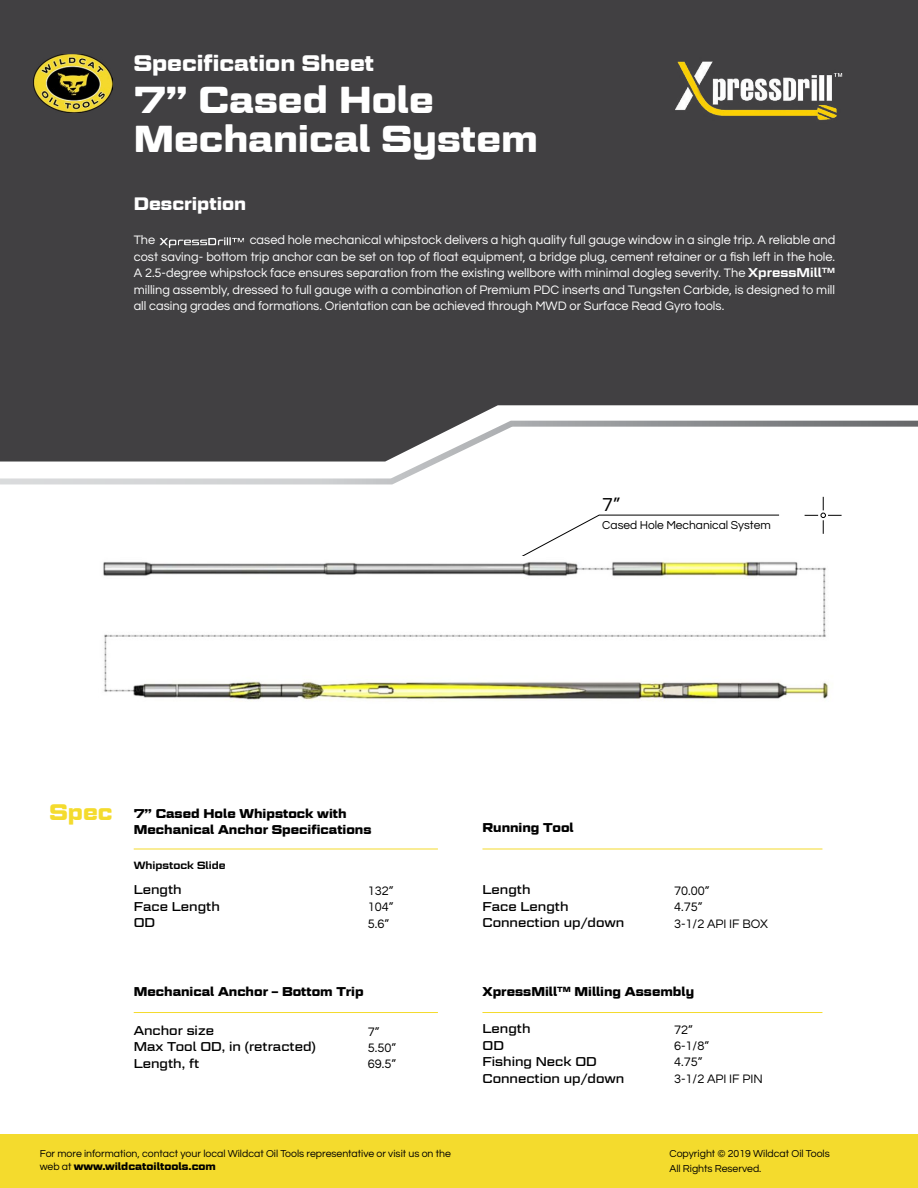
<style>
.page{position:relative;width:918px;height:1188px;background:#fff}
.page>*{position:absolute;margin:0;border:0;box-sizing:border-box;transform-origin:0 0}
.t1{font:700 37.5px/39px "Geom Graphic";color:#fff}
.t2{font:700 22.5px "Geom Graphic";color:#fff}
.t3{font:700 22.5px "Geom Graphic";color:#f4db2d}
.t4{font:19.5px "Questrial";color:#000}
.t5{font:700 18px "Geom Graphic";color:#fff}
.t6{font:12.75px/16.5px "Questrial";color:#fff;text-align:justify}
.t7{font:12.75px/16.5px "Geom Graphic";color:#000}
.t8{font:700 12.75px/15.3px "Geom Graphic";color:#000}
.t9{font:12.75px/16.2px "Questrial";color:#000}
.t10{font:12px "Questrial";color:#000}
.t11{font:10.5px/15px "Questrial";color:#000}
.t12{font:700 10.5px "Geom Graphic";color:#000}
.t13{font:600 10.5px "Geom Graphic";color:#000}
.s1{font-family:"Geom Graphic";font-weight:600}
.s2{font-family:"Questrial";font-weight:400}
</style>
<div class="page">
<div style="left:0;top:0;width:918px;height:418px;background:#414042"></div>
<div style="left:0;top:1134px;width:918px;height:54px;background:#f4db2d"></div>
<svg style="left:0;top:418px;width:918px;height:67px"></svg>
<img style="left:158px;top:234px;width:87px;height:14px">
<svg style="left:522px;top:515px;width:258px;height:41px"></svg>
<svg style="left:805px;top:497px;width:37px;height:37px"></svg>
<img style="left:33px;top:54px;width:79px;height:59px">
<img style="left:656px;top:54px;width:205px;height:73px">
<img style="left:103px;top:561px;width:726px;height:140px">
<hr style="left:134px;top:849px;width:304px;height:1px;background:#f4db2d">
<hr style="left:134px;top:1012px;width:304px;height:1px;background:#f4db2d">
<hr style="left:482px;top:849px;width:340px;height:1px;background:#f4db2d">
<hr style="left:482px;top:1012px;width:340px;height:1px;background:#f4db2d">
<h2 class="t2" style="left:134px;top:50px;width:242px">Specification Sheet</h2>
<h1 class="t1" style="left:134px;top:80px;width:406px">7” Cased Hole<br>Mechanical System</h1>
<h3 class="t5" style="left:134px;top:193px;width:114px">Description</h3>
<p class="t6" style="left:134px;top:232px;width:703px;text-indent:116px">cased hole mechanical whipstock delivers a high quality full gauge window in a single trip. A reliable and cost saving- bottom trip anchor can be set on top of float equipment, a bridge plug, cement retainer or a fish left in the hole.<br>A 2.5-degree whipstock face ensures separation from the existing wellbore with minimal dogleg severity. The <span class="s1">XpressMill</span><sup>TM </sup>milling assembly, dressed to full gauge with a combination of Premium PDC inserts and Tungsten Carbide, is designed to mill all casing grades and formations. Orientation can be achieved through MWD or Surface Read Gyro tools.</p>
<p class="t6" style="left:134px;top:232px;width:23px">The</p>
<h3 class="t4" style="left:602px;top:495px;width:19px">7”</h3>
<p class="t10" style="left:602px;top:519px;width:170px">Cased Hole Mechanical System</p>
<h2 class="t3" style="left:50px;top:798px;width:65px">Spec</h2>
<p class="t8" style="left:134px;top:806px;width:239px">7” Cased Hole Whipstock with<br>Mechanical Anchor Specifications</p>
<p class="t13" style="left:134px;top:859px;width:93px">Whipstock Slide</p>
<p class="t7" style="left:134px;top:882px;width:88px">Length<br>Face Length<br>OD</p>
<p class="t9" style="left:368px;top:883px;width:27px;text-align:justify">132” 104” 5.6”</p>
<p class="t8" style="left:134px;top:984px;width:231px">Mechanical Anchor – Bottom Trip</p>
<p class="t7" style="left:134px;top:1022px;width:184px">Anchor size<br>Max Tool OD, in (retracted)<br>Length, ft</p>
<p class="t9" style="left:368px;top:1024px;width:30px">7”<br>5.50”<br>69.5”</p>
<p class="t11" style="left:40px;top:1147px;width:413px">For more information, contact your local Wildcat Oil Tools representative or visit us on the</p>
<p class="t12" style="left:40px;top:1160px;width:178px"><span class="s2">web at</span> www.wildcatoiltools.com</p>
<p class="t8" style="left:482px;top:820px;width:93px">Running Tool</p>
<p class="t7" style="left:482px;top:882px;width:143px">Length<br>Face Length<br>Connection up/down</p>
<p class="t9" style="left:674px;top:883px;width:95px">70.00”<br>4.75”<br>3-1/2 API IF BOX</p>
<p class="t8" style="left:482px;top:984px;width:213px">XpressMill<sup>TM</sup> Milling Assembly</p>
<p class="t7" style="left:482px;top:1020px;width:143px">Length<br>OD<br>Fishing Neck OD<br>Connection up/down</p>
<p class="t9" style="left:674px;top:1022px;width:90px">72”<br>6-1/8”<br>4.75”<br>3-1/2 API IF PIN</p>
<p class="t11" style="left:669px;top:1147px;width:162px">Copyright © 2019 Wildcat Oil Tools<br>All Rights Reserved.</p>
</div>
